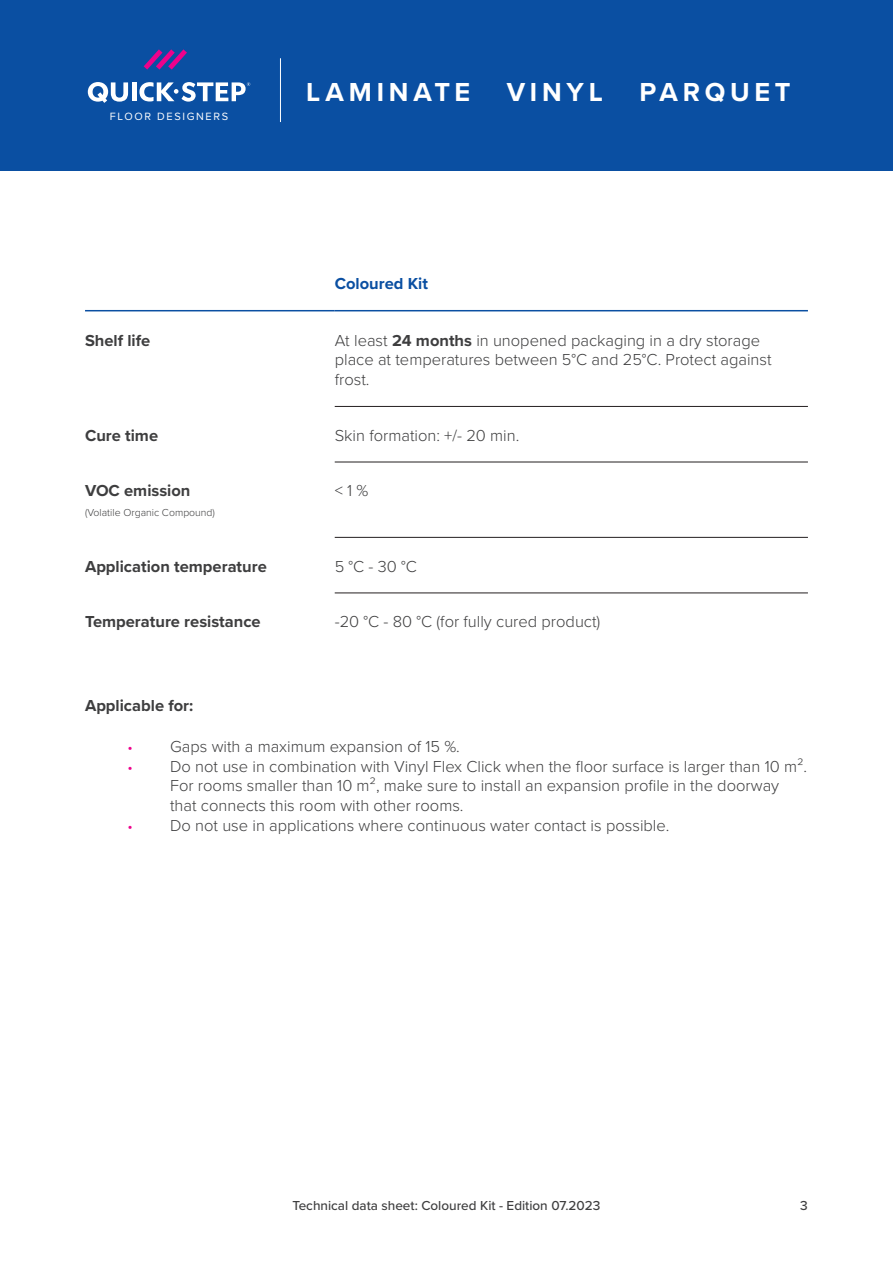
<style>
.page{position:relative;width:893px;height:1263px;background:#fff}
.page>*{position:absolute;margin:0;border:0;box-sizing:border-box;transform-origin:0 0}
.Range{font:700 27px "Proxima Nova";letter-spacing:.175em;color:#fff}
.BodyText{font:300 16.5px/19.8px "Proxima Nova";color:#3e3e3f}
.Column-First{font:700 16.5px "Proxima Nova";color:#3e3e3f}
.ApplicableFor{font:700 16.5px "Proxima Nova";color:#3e3e3f}
.Row-Header{font:700 16.5px "Proxima Nova";color:#0a4fa2}
.t1{font:500 13.5px "Proxima Nova";color:#3e3e3f}
.FloorDesigners{font:10.95px "Proxima Nova";letter-spacing:.15em;color:#fff}
.Column-First-2{font:300 10.5px "Proxima Nova";color:#3e3e3f}
.s1{font-weight:700}
.s2{font-size:15px;color:#ed028c}
</style>
<div class="page">
<div style="left:0;top:0;width:893px;height:170px;background:#0a4fa2"></div>
<hr style="left:280px;top:58px;width:1px;height:64px;background:#fff">
<svg style="left:144px;top:49px;width:43px;height:21px"></svg>
<svg style="left:88px;top:82px;width:40px;height:21px"></svg>
<hr style="left:132px;top:82px;width:4px;height:19px;background:#fff">
<svg style="left:139px;top:82px;width:111px;height:20px"></svg>
<hr style="left:335px;top:406px;width:473px;height:1px;background:#231f20">
<hr style="left:335px;top:462px;width:473px;height:1px;background:#231f20">
<hr style="left:335px;top:537px;width:473px;height:1px;background:#231f20">
<hr style="left:335px;top:593px;width:473px;height:1px;background:#231f20">
<hr style="left:335px;top:310px;width:473px;height:1px;background:#0a4fa2">
<hr style="left:85px;top:310px;width:250px;height:1px;background:#0a4fa2">
<p class="FloorDesigners" style="left:110px;top:108px;width:120px">FLOOR DESIGNERS</p>
<p class="Range" style="left:306px;top:72px;width:166px">LAMINATE</p>
<p class="Range" style="left:507px;top:72px;width:98px">VINYL</p>
<p class="Range" style="left:639px;top:72px;width:153px">PARQUET</p>
<p class="Row-Header" style="left:335px;top:272px;width:95px">Coloured Kit</p>
<p class="Column-First" style="left:85px;top:328px;width:67px">Shelf life</p>
<p class="BodyText" style="left:335px;top:329px;width:438px">At least <span class="s1">24 months</span> in unopened packaging in a dry storage place at temperatures between 5°C and 25°C. Protect against frost.</p>
<p class="Column-First" style="left:85px;top:423px;width:75px">Cure time</p>
<p class="BodyText" style="left:335px;top:424px;width:186px">Skin formation: +/- 20 min.</p>
<p class="Column-First" style="left:85px;top:478px;width:107px">VOC emission</p>
<p class="Column-First-2" style="left:85px;top:505px;width:131px">(Volatile Organic Compound)</p>
<p class="BodyText" style="left:335px;top:480px;width:35px">&lt; 1 %</p>
<p class="Column-First" style="left:85px;top:554px;width:183px">Application temperature</p>
<p class="BodyText" style="left:335px;top:555px;width:84px">5 °C - 30 °C</p>
<p class="Column-First" style="left:85px;top:609px;width:177px">Temperature resistance</p>
<p class="BodyText" style="left:335px;top:611px;width:267px">-20 °C - 80 °C (for fully cured product)</p>
<p class="ApplicableFor" style="left:85px;top:693px;width:110px">Applicable for:</p>
<p class="BodyText" style="left:128px;top:735px;width:334px"><span class="s2">•</span> Gaps with a maximum expansion of 15 %.</p>
<p class="BodyText" style="left:170px;top:755px;width:638px;text-indent:-43px"><span class="s2">•</span> Do not use in combination with Vinyl Flex Click when the floor surface is larger than 10 m².<br>For rooms smaller than 10 m², make sure to install an expansion profile in the doorway that connects this room with other rooms.</p>
<p class="BodyText" style="left:128px;top:815px;width:543px"><span class="s2">•</span> Do not use in applications where continuous water contact is possible.</p>
<p class="t1" style="left:292px;top:1195px;width:309px">Technical data sheet: Coloured Kit - Edition 07.2023</p>
<p class="t1" style="left:800px;top:1195px;width:9px">3</p>
</div>
